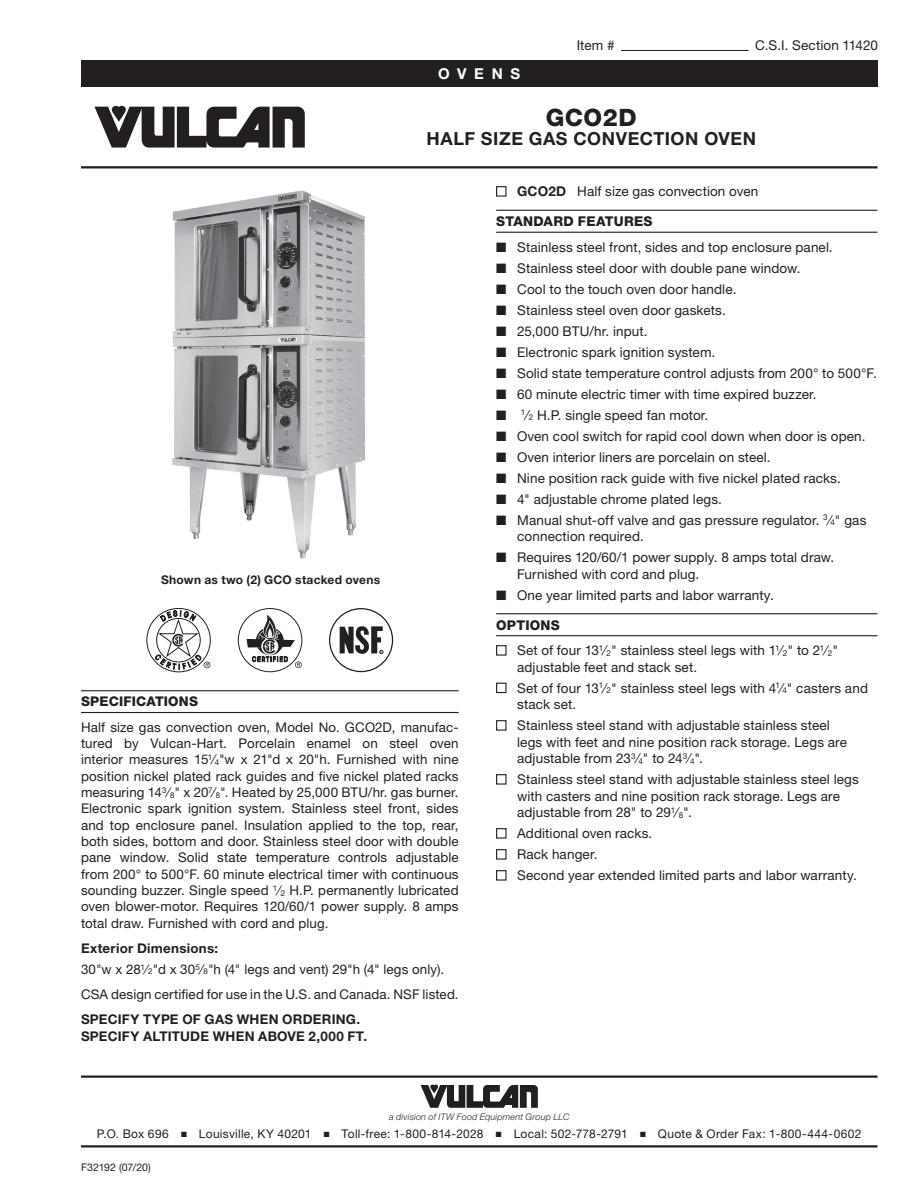
<style>
.page{position:relative;width:918px;height:1188px;background:#fff}
.page>*{position:absolute;margin:0;border:0;box-sizing:border-box;transform-origin:0 0}
.t1{font:800 24px "Helvetica Neue LT Std";letter-spacing:.02em;color:#231f20}
.t2{font:700 18px "Helvetica Neue LT Std";letter-spacing:.03em;color:#231f20}
.t3{font:700 15px "Helvetica Neue LT Std";letter-spacing:.515em;color:#fff}
.t4{font:13.5px/16.5px "Helvetica Neue LT Std";letter-spacing:.01em;color:#231f20}
.t5{font:800 13.5px "Helvetica Neue LT Std";letter-spacing:.02em;color:#231f20}
.t6{font:13.35px/16.4px "Helvetica Neue LT Std";letter-spacing:.01em;color:#231f20;text-align:justify}
.t7{font:700 13.35px/16.4px "Helvetica Neue LT Std";letter-spacing:.015em;color:#231f20}
.t8{font:800 13.35px "Helvetica Neue LT Std";letter-spacing:.015em;color:#231f20}
.t9{font:12px "Helvetica Neue LT Std";letter-spacing:.025em;color:#231f20}
.t10{font:700 12px "Helvetica Neue LT Std";letter-spacing:.02em;color:#231f20}
.t11{font:10.5px "Helvetica Neue LT Std";letter-spacing:.005em;color:#231f20}
.t12{font:italic 300 9px "Helvetica Neue LT Std";letter-spacing:.02em;color:#231f20}
.s1{font-size:7.95px}
.s2{font-weight:700}
.s3{font-size:8.1px}
</style>
<div class="page">
<div style="left:81px;top:60px;width:796px;height:27px;background:#231f20"></div>
<hr style="left:81px;top:1076px;width:797px;height:2px;background:#231f20">
<svg style="left:421px;top:1085px;width:117px;height:23px"></svg>
<hr style="left:81px;top:1145px;width:797px;height:3px;background:#231f20">
<svg style="left:94px;top:106px;width:211px;height:42px"></svg>
<hr style="left:81px;top:166px;width:797px;height:2px;background:#231f20">
<hr style="left:621px;top:50px;width:128px;height:1px;background:#231f20">
<hr style="left:81px;top:690px;width:378px;height:1px;background:#231f20">
<hr style="left:81px;top:712px;width:378px;height:1px;background:#231f20">
<svg style="left:146px;top:608px;width:65px;height:64px"></svg>
<div style="left:238px;top:608px;width:64px;height:64px;border:1px solid #231f20;border-radius:50%"></div>
<svg style="left:247px;top:615px;width:55px;height:53px"></svg>
<div style="left:329px;top:608px;width:64px;height:64px;border:1px solid #231f20;border-radius:50%"></div>
<svg style="left:340px;top:626px;width:43px;height:28px"></svg>
<hr style="left:496px;top:210px;width:381px;height:1px;background:#231f20">
<hr style="left:496px;top:232px;width:381px;height:1px;background:#231f20">
<hr style="left:496px;top:613px;width:381px;height:1px;background:#231f20">
<hr style="left:496px;top:635px;width:381px;height:1px;background:#231f20">
<img style="left:172px;top:190px;width:193px;height:369px">
<p class="t3" style="left:438px;top:64px;width:84px">OVENS</p>
<p class="t4" style="left:577px;top:37px;width:39px">Item #</p>
<p class="t4" style="left:755px;top:37px;width:124px">C.S.I. Section 11420</p>
<h1 class="t1" style="left:546px;top:103px;width:93px">GCO2D</h1>
<h2 class="t2" style="left:427px;top:128px;width:331px">HALF SIZE GAS CONVECTION OVEN</h2>
<p class="t10" style="left:161px;top:573px;width:221px">Shown as two (2) GCO stacked ovens</p>
<p class="t8" style="left:81px;top:694px;width:119px">SPECIFICATIONS</p>
<p class="t6" style="left:81px;top:719px;width:379px">Half size gas convection oven, Model No. GCO2D, manufac&shy;tured by Vulcan-Hart. Porcelain enamel on steel oven interior measures 15<sup>1</sup>⁄<span class="s1">4</span>"w x 21"d x 20"h. Furnished with nine position nickel plated rack guides and five nickel plated racks measuring 14<sup>3</sup>⁄<span class="s1">8</span>" x 20<sup>7</sup>⁄<span class="s1">8</span>". Heated by 25,000 BTU/hr. gas burner.<br>Electronic spark ignition system. Stainless steel front, sides and top enclosure panel. Insulation applied to the top, rear, both sides, bottom and door. Stainless steel door with double pane window. Solid state temperature controls adjustable from 200° to 500°F. 60 minute electrical timer with continuous sounding buzzer. Single speed <sup>1</sup>⁄<span class="s1">2</span> H.P. permanently lubricated oven blower-motor. Requires 120/60/1 power supply. 8 amps total draw. Furnished with cord and plug.</p>
<p class="t6" style="left:81px;top:938px;width:365px;line-height:20.9px"><span class="s2">Exterior Dimensions:<br></span>30"w x 28<sup>1</sup>⁄<span class="s1">2</span>"d x 30<sup>5</sup>⁄<span class="s1">8</span>"h (4" legs and vent) 29"h (4" legs only).</p>
<p class="t6" style="left:81px;top:986px;width:379px">CSA design certified for use in the U.S. and Canada. NSF listed.</p>
<p class="t7" style="left:81px;top:1011px;width:288px">SPECIFY TYPE OF GAS WHEN ORDERING.<br>SPECIFY ALTITUDE WHEN ABOVE 2,000 FT.</p>
<p class="t4" style="left:496px;top:183px;width:264px">■ <span class="s2">GCO2D</span> Half size gas convection oven</p>
<p class="t5" style="left:496px;top:213px;width:158px">STANDARD FEATURES</p>
<p class="t4" style="left:496px;top:238px;width:338px">■ Stainless steel front, sides and top enclosure panel.</p>
<p class="t4" style="left:496px;top:259px;width:306px">■ Stainless steel door with double pane window.</p>
<p class="t4" style="left:496px;top:280px;width:242px">■ Cool to the touch oven door handle.</p>
<p class="t4" style="left:496px;top:301px;width:231px">■ Stainless steel oven door gaskets.</p>
<p class="t4" style="left:496px;top:322px;width:153px">■ 25,000 BTU/hr. input.</p>
<p class="t4" style="left:496px;top:343px;width:221px">■ Electronic spark ignition system.</p>
<p class="t4" style="left:496px;top:364px;width:382px">■ Solid state temperature control adjusts from 200° to 500°F.</p>
<p class="t4" style="left:496px;top:385px;width:322px">■ 60 minute electric timer with time expired buzzer.</p>
<p class="t4" style="left:496px;top:406px;width:214px">■ <sup>1</sup>⁄<span class="s3">2</span> H.P. single speed fan motor.</p>
<p class="t4" style="left:496px;top:427px;width:371px">■ Oven cool switch for rapid cool down when door is open.</p>
<p class="t4" style="left:496px;top:448px;width:276px">■ Oven interior liners are porcelain on steel.</p>
<p class="t4" style="left:496px;top:469px;width:346px">■ Nine position rack guide with five nickel plated racks.</p>
<p class="t4" style="left:496px;top:490px;width:227px">■ 4" adjustable chrome plated legs.</p>
<p class="t4" style="left:517px;top:511px;width:351px;text-indent:-21px">■ Manual shut-off valve and gas pressure regulator. <sup>3</sup>⁄<span class="s3">4</span>" gas connection required.</p>
<p class="t4" style="left:517px;top:549px;width:319px;text-indent:-21px">■ Requires 120/60/1 power supply. 8 amps total draw.<br>Furnished with cord and plug.</p>
<p class="t4" style="left:496px;top:586px;width:279px">■ One year limited parts and labor warranty.</p>
<p class="t5" style="left:496px;top:617px;width:65px">OPTIONS</p>
<p class="t4" style="left:517px;top:642px;width:323px;text-indent:-21px">■ Set of four 13<sup>1</sup>⁄<span class="s3">2</span>" stainless steel legs with 1<sup>1</sup>⁄<span class="s3">2</span>" to 2<sup>1</sup>⁄<span class="s3">2</span>" adjustable feet and stack set.</p>
<p class="t4" style="left:517px;top:679px;width:352px;text-indent:-21px">■ Set of four 13<sup>1</sup>⁄<span class="s3">2</span>" stainless steel legs with 4<sup>1</sup>⁄<span class="s3">4</span>" casters and stack set.</p>
<p class="t4" style="left:517px;top:717px;width:331px;text-indent:-21px">■ Stainless steel stand with adjustable stainless steel legs with feet and nine position rack storage. Legs are adjustable from 23<sup>3</sup>⁄<span class="s3">4</span>" to 24<sup>3</sup>⁄<span class="s3">4</span>".</p>
<p class="t4" style="left:517px;top:771px;width:343px;text-indent:-21px">■ Stainless steel stand with adjustable stainless steel legs with casters and nine position rack storage. Legs are adjustable from 28" to 29<sup>1</sup>⁄<span class="s3">8</span>".</p>
<p class="t4" style="left:496px;top:825px;width:158px">■ Additional oven racks.</p>
<p class="t4" style="left:496px;top:846px;width:103px">■ Rack hanger.</p>
<p class="t4" style="left:496px;top:867px;width:362px">■ Second year extended limited parts and labor warranty.</p>
<p class="t12" style="left:389px;top:1111px;width:182px">a division of ITW Food Equipment Group LLC</p>
<p class="t9" style="left:97px;top:1127px;width:766px">P.O. Box 696 ■ Louisville, KY 40201 ■ Toll-free: 1-800-814-2028 ■ Local: 502-778-2791 ■ Quote &amp; Order Fax: 1-800-444-0602</p>
<p class="t11" style="left:81px;top:1161px;width:72px">F32192 (07/20)</p>
</div>
